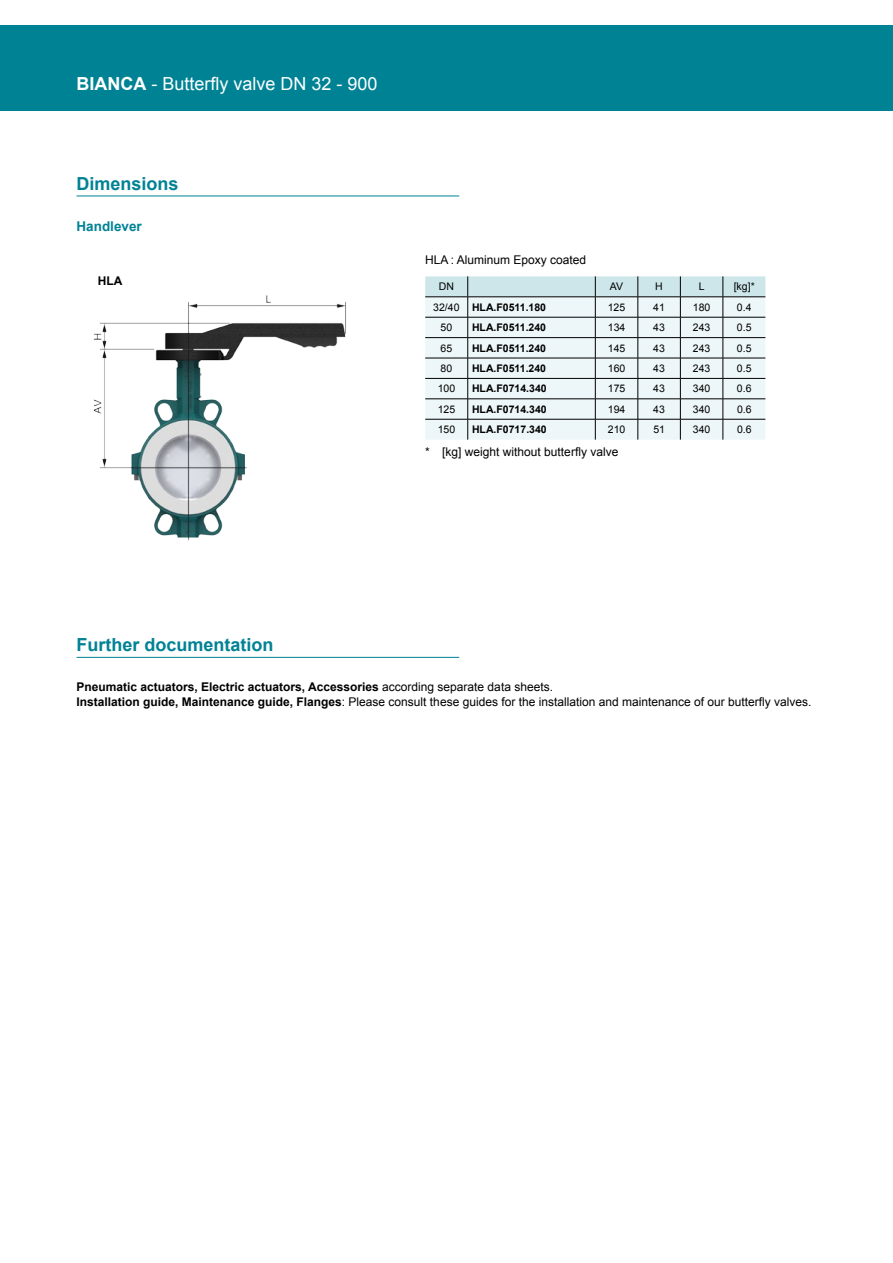
<style>
.page{position:relative;width:893px;height:1263px;background:#fff}
.page>*{position:absolute;margin:0;border:0;box-sizing:border-box;transform-origin:0 0}
.t1{font:700 18px "Arial";color:#008295}
.t2{font:18px "Arial";color:#fff}
.t3{font:700 13.5px "Arial";color:#008295}
.A8__E4{font:12px "Arial";color:#000}
.t4{font:700 12px "Arial";color:#000}
.t5{font:10.5px "Arial";color:#000}
.t6{font:700 10.5px "Arial";color:#000}
.s1{font-weight:700}
.s2{font-weight:400}
</style>
<div class="page">
<div style="left:0;top:26px;width:893px;height:85px;background:#008295"></div>
<svg style="left:425px;top:276px;width:340px;height:164px"></svg>
<img style="left:93px;top:295px;width:253px;height:246px">
<hr style="left:77px;top:657px;width:382px;height:1px;background:#008295">
<hr style="left:77px;top:196px;width:382px;height:1px;background:#008295">
<p class="t2" style="left:77px;top:72px;width:303px"><span class="s1">BIANCA</span> - Butterfly valve DN 32 - 900</p>
<p class="t1" style="left:77px;top:171px;width:104px">Dimensions</p>
<p class="t3" style="left:77px;top:217px;width:67px">Handlever</p>
<p class="t4" style="left:98px;top:273px;width:26px">HLA</p>
<p class="t1" style="left:77px;top:633px;width:199px">Further documentation</p>
<p class="A8__E4" style="left:425px;top:252px;width:162px">HLA : Aluminum Epoxy coated</p>
<p class="t5" style="left:439px;top:280px;width:17px">DN</p>
<p class="t5" style="left:610px;top:280px;width:15px">AV</p>
<p class="t5" style="left:655px;top:280px;width:9px">H</p>
<p class="t5" style="left:699px;top:280px;width:7px">L</p>
<p class="t5" style="left:734px;top:280px;width:23px">[kg]*</p>
<p class="t5" style="left:433px;top:300px;width:28px">32/40</p>
<p class="t6" style="left:472px;top:300px;width:76px">HLA.F0511.180</p>
<p class="t5" style="left:608px;top:300px;width:19px">125</p>
<p class="t5" style="left:653px;top:300px;width:13px">41</p>
<p class="t5" style="left:693px;top:300px;width:19px">180</p>
<p class="t5" style="left:737px;top:300px;width:16px">0.4</p>
<p class="t5" style="left:441px;top:321px;width:13px">50</p>
<p class="t6" style="left:472px;top:321px;width:76px">HLA.F0511.240</p>
<p class="t5" style="left:608px;top:321px;width:19px">134</p>
<p class="t5" style="left:653px;top:321px;width:13px">43</p>
<p class="t5" style="left:693px;top:321px;width:19px">243</p>
<p class="t5" style="left:737px;top:321px;width:16px">0.5</p>
<p class="t5" style="left:441px;top:341px;width:13px">65</p>
<p class="t6" style="left:472px;top:341px;width:76px">HLA.F0511.240</p>
<p class="t5" style="left:608px;top:341px;width:19px">145</p>
<p class="t5" style="left:653px;top:341px;width:13px">43</p>
<p class="t5" style="left:693px;top:341px;width:19px">243</p>
<p class="t5" style="left:737px;top:341px;width:16px">0.5</p>
<p class="t5" style="left:441px;top:361px;width:13px">80</p>
<p class="t6" style="left:472px;top:361px;width:76px">HLA.F0511.240</p>
<p class="t5" style="left:608px;top:361px;width:19px">160</p>
<p class="t5" style="left:653px;top:361px;width:13px">43</p>
<p class="t5" style="left:693px;top:361px;width:19px">243</p>
<p class="t5" style="left:737px;top:361px;width:16px">0.5</p>
<p class="t5" style="left:438px;top:382px;width:19px">100</p>
<p class="t6" style="left:472px;top:382px;width:76px">HLA.F0714.340</p>
<p class="t5" style="left:608px;top:382px;width:19px">175</p>
<p class="t5" style="left:653px;top:382px;width:13px">43</p>
<p class="t5" style="left:693px;top:382px;width:19px">340</p>
<p class="t5" style="left:737px;top:382px;width:16px">0.6</p>
<p class="t5" style="left:438px;top:402px;width:19px">125</p>
<p class="t6" style="left:472px;top:402px;width:76px">HLA.F0714.340</p>
<p class="t5" style="left:608px;top:402px;width:19px">194</p>
<p class="t5" style="left:653px;top:402px;width:13px">43</p>
<p class="t5" style="left:693px;top:402px;width:19px">340</p>
<p class="t5" style="left:737px;top:402px;width:16px">0.6</p>
<p class="t5" style="left:438px;top:423px;width:19px">150</p>
<p class="t6" style="left:472px;top:423px;width:76px">HLA.F0717.340</p>
<p class="t5" style="left:608px;top:423px;width:19px">210</p>
<p class="t5" style="left:653px;top:423px;width:13px">51</p>
<p class="t5" style="left:693px;top:423px;width:19px">340</p>
<p class="t5" style="left:737px;top:423px;width:16px">0.6</p>
<p class="A8__E4" style="left:425px;top:444px;width:195px">* [kg] weight without butterfly valve</p>
<p class="t4" style="left:77px;top:679px;width:478px">Pneumatic actuators, Electric actuators, Accessories <span class="s2">according separate data sheets.</span></p>
<p class="A8__E4" style="left:77px;top:694px;width:736px"><span class="s1">Installation guide, Maintenance guide, Flanges</span>: Please consult these guides for the installation and maintenance of our butterfly valves.</p>
</div>
